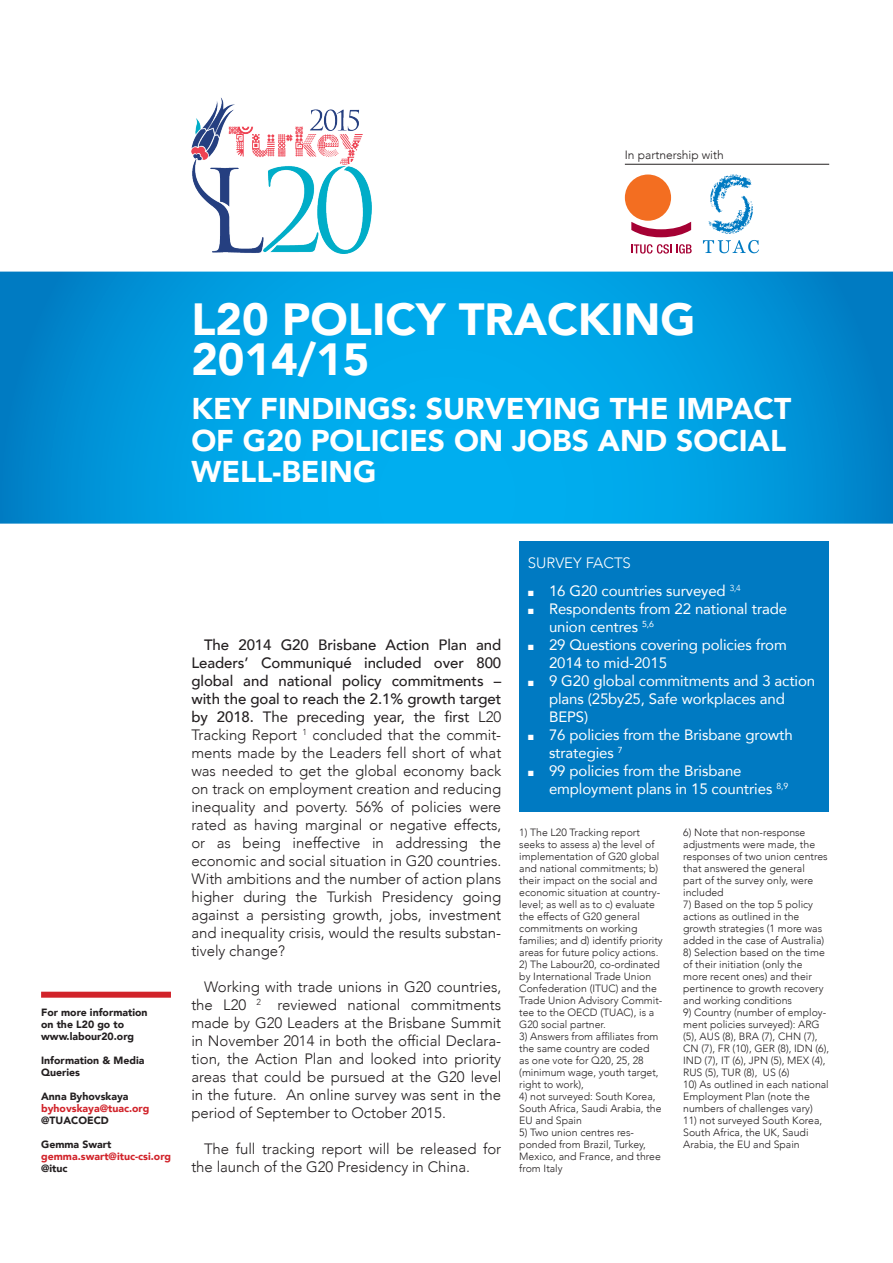
<style>
.page{position:relative;width:893px;height:1263px;background:#fff}
.page>*{position:absolute;margin:0;border:0;box-sizing:border-box;transform-origin:0 0}
.t1{font:900 45px/40.5px "Avenir";color:#fff}
.t2{font:900 30px/31.5px "Avenir";color:#fff}
.t3{font:300 15px/18px "Avenir";letter-spacing:-.005em;color:#231f20;text-align:justify}
.t4{font:15px/18px "Avenir";letter-spacing:-.01em;color:#fff}
.t5{font:300 12px "Avenir";color:#231f20}
.t6{font:300 10.5px/12px "Avenir";color:#231f20}
.t7{font:900 10.5px/12px "Avenir";color:#231f20}
.t8{font:900 10.5px "Avenir";color:#d1232a}
.s1{font-weight:500}
.s2{font-weight:400}
.s3{font-weight:300}
</style>
<div class="page">
<img style="left:191px;top:97px;width:181px;height:157px">
<svg style="left:708px;top:174px;width:45px;height:60px"></svg>
<svg style="left:703px;top:240px;width:56px;height:13px"></svg>
<div style="left:625px;top:174px;width:46px;height:47px;background:#f36e21;border-radius:50%"></div>
<svg style="left:631px;top:218px;width:61px;height:36px"></svg>
<hr style="left:625px;top:164px;width:204px;height:1px;background:#231f20">
<svg style="left:0;top:272px;width:893px;height:252px;background:#009ddf"></svg>
<div style="left:519px;top:542px;width:310px;height:270px;background:#007ac2"></div>
<div style="left:41px;top:992px;width:130px;height:6px;background:#d1232a"></div>
<p class="t5" style="left:625px;top:148px;width:100px">In partnership with</p>
<h1 class="t1" style="left:191px;top:297px;width:506px">L20 POLICY TRACKING<br>2014/15</h1>
<h2 class="t2" style="left:191px;top:392px;width:601px">KEY FINDINGS: SURVEYING THE IMPACT<br>OF G20 POLICIES ON JOBS AND SOCIAL<br>WELL-BEING</h2>
<p class="t7" style="left:41px;top:1006px;width:108px">For more information on the L20 go to www.labour20.org</p>
<p class="t7" style="left:41px;top:1054px;width:105px">Information &amp; Media<br>Queries</p>
<p class="t7" style="left:41px;top:1090px;width:89px">Anna Byhovskaya</p>
<p class="t8" style="left:41px;top:1099px;width:110px">byhovskaya@tuac.org</p>
<p class="t7" style="left:41px;top:1114px;width:69px">@TUACOECD</p>
<p class="t7" style="left:41px;top:1138px;width:72px">Gemma Swart</p>
<p class="t8" style="left:41px;top:1147px;width:131px">gemma.swart@ituc-csi.org</p>
<p class="t7" style="left:41px;top:1162px;width:28px">@ituc</p>
<p class="t3" style="left:191px;top:635px;width:311px;text-indent:13px"><span class="s1">The 2014 G20 Brisbane Action Plan and Leaders’ Communiqué included over 800 global and national policy commitments – with the goal to reach the 2.1% growth target by 2018.</span> <span class="s2">The preceding year, the first</span> L20<br>Tracking Report <sup>1</sup> concluded that the commit&shy;ments made by the Leaders fell short of what was needed to get the global economy back on track on employment creation and reducing inequality and poverty. 56% of policies were rated as having marginal or negative effects, or as being ineffective in addressing the economic and social situation in G20 countries.<br>With ambitions and the number of action plans higher during the Turkish Presidency going against a persisting growth, jobs, investment and inequality crisis, would the results substan&shy;tively change?</p>
<p class="t3" style="left:191px;top:977px;width:311px;text-indent:13px">Working with trade unions in G20 countries, the L20 <sup>2</sup> reviewed national commitments made by G20 Leaders at the Brisbane Summit in November 2014 in both the official Declara&shy;tion, the Action Plan and looked into priority areas that could be pursued at the G20 level in the future. An online survey was sent in the period of September to October 2015.</p>
<h3 class="t3" style="left:191px;top:1139px;width:311px;text-indent:13px">The full tracking report will be released for the launch of the G20 Presidency in China.</h3>
<h3 class="t4" style="left:549px;top:549px;width:193px;line-height:27.5px;text-indent:-21px"><span class="s3">SURVEY FACTS<br></span>16 G20 countries surveyed <sup>3,4</sup></h3>
<p class="t4" style="left:549px;top:599px;width:268px">Respondents from 22 national trade union centres <sup>5,6<br></sup>29 Questions covering policies from<br>2014 to mid-2015<br>9 G20 global commitments and 3 action plans (25by25, Safe workplaces and<br>BEPS)<br>76 policies from the Brisbane growth strategies <sup>7<br></sup>99 policies from the Brisbane employment plans in 15 countries <sup>8,9</sup></p>
<p class="t6" style="left:519px;top:826px;width:145px">1) The L20 Tracking report seeks to assess a) the level of implementation of G20 global and national commitments; b) their impact on the social and economic situation at country&shy;level; as well as to c) evaluate the effects of G20 general commitments on working families; and d) identify priority areas for future policy actions.</p>
<p class="t6" style="left:519px;top:958px;width:145px">2) The Labour20, co-ordinated by International Trade Union<br>Confederation (ITUC) and the<br>Trade Union Advisory Commit&shy;tee to the OECD (TUAC), is a<br>G20 social partner.</p>
<p class="t6" style="left:519px;top:1030px;width:141px">3) Answers from affiliates from the same country are coded as one vote for Q20, 25, 28 (minimum wage, youth target, right to work),</p>
<p class="t6" style="left:519px;top:1090px;width:144px">4) not surveyed: South Korea,<br>South Africa, Saudi Arabia, the<br>EU and Spain</p>
<p class="t6" style="left:519px;top:1126px;width:143px">5) Two union centres res&shy;ponded from Brazil, Turkey,<br>Mexico, and France, and three from Italy</p>
<p class="t6" style="left:683px;top:826px;width:146px">6) Note that non-response adjustments were made, the responses of two union centres that answered the general<br>part of the survey only, were included</p>
<p class="t6" style="left:683px;top:898px;width:143px">7) Based on the top 5 policy actions as outlined in the growth strategies (1 more was added in the case of Australia)</p>
<p class="t6" style="left:683px;top:946px;width:143px">8) Selection based on the time of their initiation (only the more recent ones) and their pertinence to growth recovery and working conditions</p>
<p class="t6" style="left:683px;top:1006px;width:147px">9) Country (number of employ&shy;ment policies surveyed): ARG (5), AUS (8), BRA (7), CHN (7),<br>CN (7), FR (10), GER (8), IDN (6),<br>IND (7), IT (6), JPN (5), MEX (4),<br>RUS (5), TUR (8), US (6)</p>
<p class="t6" style="left:683px;top:1078px;width:147px">10) As outlined in each national<br>Employment Plan (note the numbers of challenges vary)</p>
<p class="t6" style="left:683px;top:1114px;width:140px">11) not surveyed South Korea,<br>South Africa, the UK, Saudi<br>Arabia, the EU and Spain</p>
</div>
